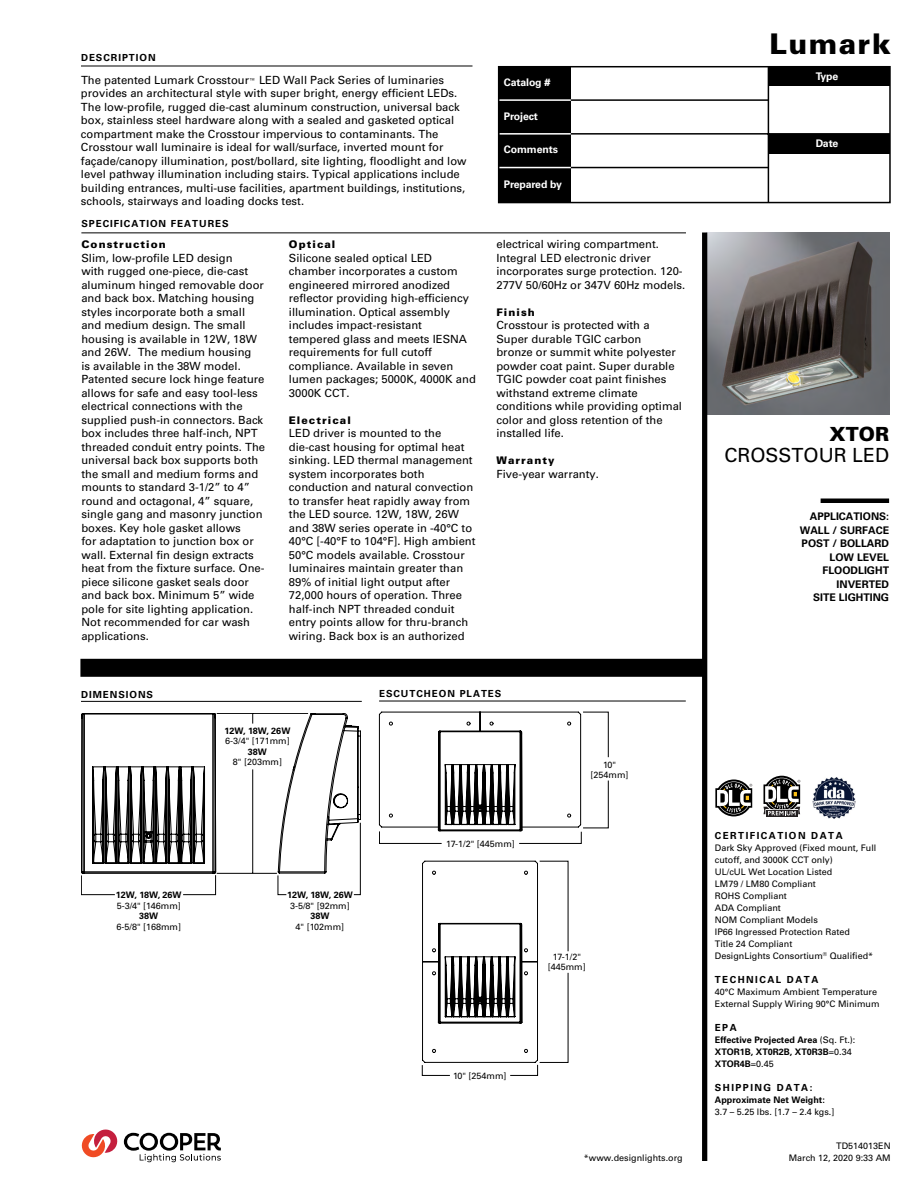
<style>
.page{position:relative;width:918px;height:1188px;background:#fff}
.page>*{position:absolute;margin:0;border:0;box-sizing:border-box;transform-origin:0 0}
.t1{font:900 28.5px "Univers LT Std";letter-spacing:.05em;color:#000}
.t2{font:19.5px "Univers LT Std";color:#000}
.t3{font:900 19.5px "Univers LT Std";color:#000}
.t4{font:11.25px/13.5px "Univers LT Std";color:#000}
.t5{font:700 10.5px/13.5px "Univers LT Std";color:#000;text-align:right}
.t6{font:900 10.5px "Univers LT Std";letter-spacing:.1em;color:#000}
.t7{font:700 10.5px "Univers LT Std";letter-spacing:-.01em;color:#fff}
.t8{font:700 9.75px "Univers LT Std";letter-spacing:.1em;color:#000}
.t9{font:700 9.75px "Univers LT Std";letter-spacing:.15em;color:#000}
.t10{font:9px/12px "Univers LT Std";color:#000}
.t11{font:700 9px/12px "Univers LT Std";color:#000}
.s1{font-size:6.75px}
.s2{font-weight:400}
</style>
<div class="page">
<hr style="left:821px;top:499px;width:68px;height:4px;background:#000">
<img style="left:707px;top:233px;width:182px;height:182px">
<div style="left:702px;top:232px;width:5px;height:929px;background:#000"></div>
<hr style="left:81px;top:233px;width:605px;height:1px;background:#000">
<hr style="left:81px;top:66px;width:391px;height:1px;background:#000">
<svg style="left:81px;top:713px;width:280px;height:182px"></svg>
<svg style="left:81px;top:713px;width:135px;height:161px"></svg>
<svg style="left:278px;top:713px;width:83px;height:161px"></svg>
<hr style="left:81px;top:701px;width:281px;height:1px;background:#000">
<svg style="left:379px;top:712px;width:230px;height:364px"></svg>
<hr style="left:379px;top:701px;width:307px;height:1px;background:#000">
<div style="left:80px;top:659px;width:624px;height:18px;background:#000"></div>
<div style="left:499px;top:67px;width:72px;height:136px;background:#000"></div>
<div style="left:769px;top:66px;width:121px;height:20px;background:#000"></div>
<div style="left:769px;top:134px;width:121px;height:20px;background:#000"></div>
<hr style="left:571px;top:99px;width:198px;height:2px;background:#000">
<hr style="left:499px;top:99px;width:72px;height:2px;background:#fff">
<hr style="left:571px;top:167px;width:198px;height:1px;background:#000">
<hr style="left:499px;top:167px;width:72px;height:1px;background:#fff">
<hr style="left:768px;top:67px;width:1px;height:136px;background:#000">
<hr style="left:571px;top:133px;width:319px;height:2px;background:#000">
<hr style="left:499px;top:133px;width:72px;height:2px;background:#fff">
<div style="left:498px;top:66px;width:393px;height:137px;border:2px solid #000"></div>
<svg style="left:715px;top:779px;width:37px;height:37px"></svg>
<svg style="left:766px;top:815px;width:32px;height:1px"></svg>
<svg style="left:763px;top:776px;width:37px;height:39px"></svg>
<img style="left:812px;top:777px;width:44px;height:41px">
<svg style="left:82px;top:1130px;width:139px;height:32px"></svg>
<p class="t8" style="left:81px;top:52px;width:76px">DESCRIPTION</p>
<p class="t4" style="left:81px;top:73px;width:387px">The patented Lumark Crosstour<span class="s1">™</span> LED Wall Pack Series of luminaries provides an architectural style with super bright, energy efficient LEDs.<br>The low-profile, rugged die-cast aluminum construction, universal back box, stainless steel hardware along with a sealed and gasketed optical compartment make the Crosstour impervious to contaminants. The Crosstour wall luminaire is ideal for wall/surface, inverted mount for façade/canopy illumination, post/bollard, site lighting, floodlight and low level pathway illumination including stairs. Typical applications include building entrances, multi-use facilities, apartment buildings, institutions, schools, stairways and loading docks test.</p>
<p class="t8" style="left:81px;top:218px;width:149px">SPECIFICATION FEATURES</p>
<p class="t6" style="left:81px;top:238px;width:86px">Construction</p>
<p class="t4" style="left:81px;top:251px;width:185px">Slim, low-profile LED design<br>with rugged one-piece, die-cast aluminum hinged removable door and back box. Matching housing styles incorporate both a small and medium design. The small housing is available in 12W, 18W and 26W. The medium housing<br>is available in the 38W model.<br>Patented secure lock hinge feature allows for safe and easy tool-less electrical connections with the supplied push-in connectors. Back box includes three half-inch, NPT threaded conduit entry points. The universal back box supports both the small and medium forms and mounts to standard 3-1/2” to 4” round and octagonal, 4” square, single gang and masonry junction boxes. Key hole gasket allows<br>for adaptation to junction box or wall. External fin design extracts heat from the fixture surface. One&shy;piece silicone gasket seals door and back box. Minimum 5” wide pole for site lighting application.<br>Not recommended for car wash applications.</p>
<p class="t6" style="left:289px;top:238px;width:48px">Optical</p>
<p class="t4" style="left:289px;top:251px;width:188px">Silicone sealed optical LED chamber incorporates a custom engineered mirrored anodized reflector providing high-efficiency illumination. Optical assembly includes impact-resistant tempered glass and meets IESNA requirements for full cutoff compliance. Available in seven lumen packages; 5000K, 4000K and<br>3000K CCT.</p>
<p class="t6" style="left:289px;top:413px;width:63px">Electrical</p>
<p class="t4" style="left:289px;top:427px;width:188px">LED driver is mounted to the die-cast housing for optimal heat sinking. LED thermal management system incorporates both conduction and natural convection to transfer heat rapidly away from the LED source. 12W, 18W, 26W and 38W series operate in -40°C to<br>40°C [-40°F to 104°F]. High ambient<br>50°C models available. Crosstour luminaires maintain greater than<br>89% of initial light output after<br>72,000 hours of operation. Three half-inch NPT threaded conduit entry points allow for thru-branch wiring. Back box is an authorized</p>
<p class="t7" style="left:504px;top:76px;width:48px">Catalog #</p>
<p class="t7" style="left:504px;top:110px;width:36px">Project</p>
<p class="t7" style="left:504px;top:143px;width:56px">Comments</p>
<p class="t7" style="left:504px;top:178px;width:60px">Prepared by</p>
<p class="t4" style="left:496px;top:238px;width:190px">electrical wiring compartment.<br>Integral LED electronic driver incorporates surge protection. 120- 277V 50/60Hz or 347V 60Hz models.</p>
<p class="t6" style="left:496px;top:305px;width:40px">Finish</p>
<p class="t4" style="left:496px;top:319px;width:187px">Crosstour is protected with a<br>Super durable TGIC carbon<br>bronze or summit white polyester powder coat paint. Super durable<br>TGIC powder coat paint finishes withstand extreme climate conditions while providing optimal color and gloss retention of the installed life.</p>
<p class="t6" style="left:496px;top:454px;width:60px">Warranty</p>
<p class="t4" style="left:496px;top:467px;width:104px">Five-year warranty.</p>
<p class="t8" style="left:81px;top:688px;width:74px">DIMENSIONS</p>
<p class="t11" style="left:116px;top:889px;width:67px">12W, 18W, 26W</p>
<p class="t10" style="left:117px;top:899px;width:66px">5-3/4" [146mm]</p>
<p class="t11" style="left:139px;top:910px;width:21px">38W</p>
<p class="t10" style="left:117px;top:920px;width:66px">6-5/8" [168mm]</p>
<p class="t11" style="left:225px;top:725px;width:67px">12W, 18W, 26W</p>
<p class="t10" style="left:225px;top:735px;width:66px">6-3/4" [171mm]</p>
<p class="t11" style="left:248px;top:746px;width:21px">38W</p>
<p class="t10" style="left:233px;top:756px;width:51px">8" [203mm]</p>
<p class="t8" style="left:379px;top:688px;width:124px">ESCUTCHEON PLATES</p>
<p class="t11" style="left:287px;top:889px;width:67px">12W, 18W, 26W</p>
<p class="t10" style="left:290px;top:899px;width:61px">3-5/8" [92mm]</p>
<p class="t11" style="left:310px;top:910px;width:21px">38W</p>
<p class="t10" style="left:296px;top:920px;width:50px">4" [102mm]</p>
<p class="t10" style="left:446px;top:837px;width:70px">17-1/2" [445mm]</p>
<p class="t10" style="left:591px;top:760px;width:39px;line-height:10.2px;text-align:center">10" [254mm]</p>
<p class="t10" style="left:548px;top:952px;width:39px;line-height:10.2px;text-align:center">17-1/2" [445mm]</p>
<p class="t10" style="left:453px;top:1069px;width:55px">10" [254mm]</p>
<p class="t10" style="left:584px;top:1152px;width:100px">*www.designlights.org</p>
<h1 class="t1" style="left:770px;top:26px;width:123px">Lumark</h1>
<p class="t7" style="left:816px;top:70px;width:24px">Type</p>
<p class="t7" style="left:816px;top:137px;width:24px">Date</p>
<h2 class="t3" style="left:830px;top:421px;width:61px">XTOR</h2>
<h2 class="t2" style="left:724px;top:443px;width:166px">CROSSTOUR LED</h2>
<p class="t5" style="left:800px;top:510px;width:91px">APPLICATIONS:<br>WALL / SURFACE<br>POST / BOLLARD<br>LOW LEVEL<br>FLOODLIGHT<br>INVERTED<br>SITE LIGHTING</p>
<p class="t9" style="left:715px;top:830px;width:129px">CERTIFICATION DATA</p>
<p class="t10" style="left:715px;top:842px;width:163px">Dark Sky Approved (Fixed mount, Full cutoff, and 3000K CCT only)<br>UL/cUL Wet Location Listed<br>LM79 / LM80 Compliant<br>ROHS Compliant<br>ADA Compliant<br>NOM Compliant Models<br>IP66 Ingressed Protection Rated<br>Title 24 Compliant<br>DesignLights Consortium<sup>®</sup> Qualified*</p>
<p class="t9" style="left:715px;top:974px;width:105px">TECHNICAL DATA</p>
<p class="t10" style="left:715px;top:986px;width:166px">40°C Maximum Ambient Temperature<br>External Supply Wiring 90°C Minimum</p>
<p class="t8" style="left:715px;top:1022px;width:23px">EPA</p>
<p class="t11" style="left:715px;top:1034px;width:142px">Effective Projected Area <span class="s2">(Sq. Ft.):<br></span>XTOR1B, XT0R2B, XT0R3B<span class="s2">=0.34<br></span>XTOR4B<span class="s2">=0.45</span></p>
<p class="t9" style="left:715px;top:1082px;width:99px">SHIPPING DATA:</p>
<p class="t11" style="left:715px;top:1094px;width:112px">Approximate Net Weight:</p>
<p class="t10" style="left:715px;top:1106px;width:121px">3.7 – 5.25 lbs. [1.7 – 2.4 kgs.]</p>
<p class="t10" style="left:789px;top:1140px;width:104px;text-align:right">TD514013EN<br>March 12, 2020 9:33 AM</p>
</div>
